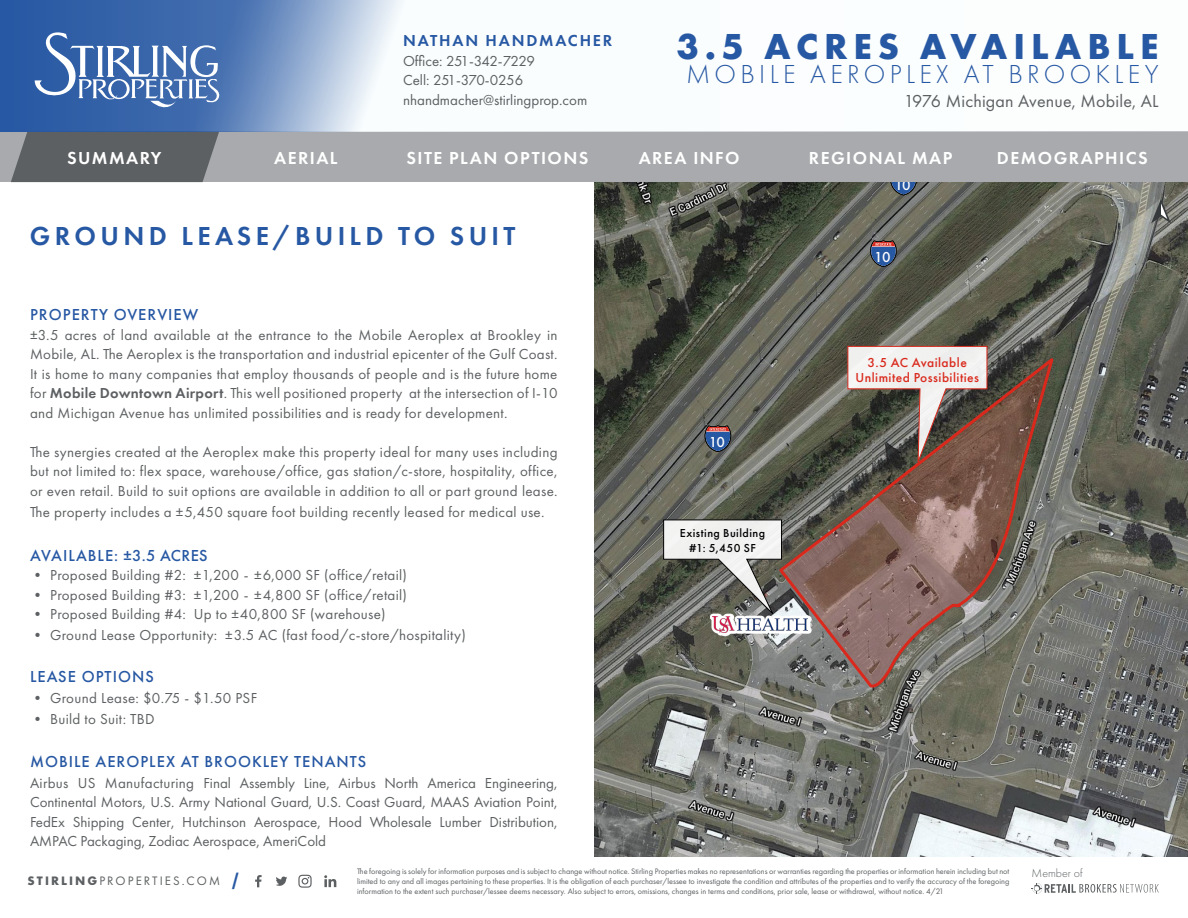
<style>
.page{position:relative;width:1188px;height:918px;background:#fff}
.page>*{position:absolute;margin:0;border:0;box-sizing:border-box;transform-origin:0 0}
.t1{font:700 37.5px "Futura PT";letter-spacing:.16em;color:#2758a3}
.t2{font:300 27px "Futura PT";letter-spacing:.16em;color:#2758a3}
.t3{font:600 27px "Futura PT";letter-spacing:.16em;color:#2758a3}
.t4{font:600 18px "Futura PT";letter-spacing:.08em;color:#fff}
.t5{font:18px "Futura PT";letter-spacing:.01em;color:#5d6062}
.t6{font:500 16.5px "Futura PT";letter-spacing:.06em;color:#2758a3}
.t7{font:500 16.5px "Futura PT";letter-spacing:.04em;color:#2758a3}
.t8{font:600 16.5px "Futura PT";letter-spacing:.11em;color:#2758a3}
.t9{font:15px/19.5px "Futura PT";letter-spacing:.02em;color:#5d6062;text-align:justify}
.t10{font:15px/19.5px "Futura PT";color:#5d6062}
.t11{font:500 15px "Futura PT";color:#fff}
.t12{font:500 13.5px/14.9px "Futura PT";letter-spacing:.035em;color:#da291c;text-align:center}
.t13{font:12.75px "Futura PT";letter-spacing:.16em;color:#5d6062}
.t14{font:500 12px/14.9px "Futura PT";letter-spacing:.04em;color:#000;text-align:center}
.t15{font:300 12px "Futura PT";color:#5d6062}
.t16{font:8.25px/9.8px "Futura PT";color:#5d6062;text-align:justify}
.s1{font-weight:600}
.s2{font-weight:700}
.s3{font-weight:700;font-style:italic;font-size:16.5px;color:#2758a3}
</style>
<div class="page">
<img style="left:594px;top:182px;width:594px;height:675px">
<svg style="left:1151px;top:199px;width:20px;height:25px"></svg>
<svg style="left:777px;top:352px;width:280px;height:343px;background:#78685f"></svg>
<svg style="left:663px;top:519px;width:119px;height:98px"></svg>
<svg style="left:847px;top:346px;width:141px;height:120px"></svg>
<svg style="left:705px;top:426px;width:26px;height:26px"></svg>
<svg style="left:871px;top:241px;width:25px;height:26px"></svg>
<svg style="left:891px;top:182px;width:25px;height:13px"></svg>
<svg style="left:710px;top:613px;width:101px;height:24px"></svg>
<img style="left:713px;top:617px;width:95px;height:16px">
<div style="left:0;top:132px;width:1188px;height:50px;background:#a8aaad"></div>
<svg style="left:11px;top:132px;width:208px;height:50px;background:#626567"></svg>
<svg style="left:0;top:0;width:1188px;height:132px"></svg>
<svg style="left:35px;top:31px;width:186px;height:84px;background:#5e82ba"></svg>
<svg style="left:255px;top:875px;width:7px;height:12px"></svg>
<svg style="left:276px;top:876px;width:11px;height:10px"></svg>
<svg style="left:298px;top:875px;width:14px;height:13px"></svg>
<svg style="left:324px;top:875px;width:12px;height:12px"></svg>
<svg style="left:1031px;top:883px;width:128px;height:11px"></svg>
<p class="t8" style="left:403px;top:30px;width:211px">NATHAN HANDMACHER</p>
<p class="t10" style="left:403px;top:51px;width:186px">Office: 251-342-7229<br>Cell: 251-370-0256 nhandmacher@stirlingprop.com</p>
<h1 class="t1" style="left:677px;top:22px;width:484px">3.5 ACRES AVAILABLE</h1>
<h2 class="t2" style="left:686px;top:58px;width:474px">MOBILE AEROPLEX AT BROOKLEY</h2>
<p class="t5" style="left:904px;top:90px;width:257px">1976 Michigan Avenue, Mobile, AL</p>
<p class="t4" style="left:67px;top:146px;width:96px">SUMMARY</p>
<p class="t4" style="left:274px;top:146px;width:65px">AERIAL</p>
<p class="t4" style="left:406px;top:146px;width:184px">SITE PLAN OPTIONS</p>
<p class="t4" style="left:639px;top:146px;width:102px">AREA INFO</p>
<p class="t4" style="left:809px;top:146px;width:145px">REGIONAL MAP</p>
<p class="t4" style="left:997px;top:146px;width:152px">DEMOGRAPHICS</p>
<h2 class="t3" style="left:30px;top:220px;width:487px">GROUND LEASE/BUILD TO SUIT</h2>
<p class="t6" style="left:30px;top:305px;width:170px">PROPERTY OVERVIEW</p>
<p class="t9" style="left:30px;top:325px;width:529px">±3.5 acres of land available at the entrance to the Mobile Aeroplex at Brookley in Mobile, AL. The Aeroplex is the transportation and industrial epicenter of the Gulf Coast.<br>It is home to many companies that employ thousands of people and is the future home for <span class="s1">Mobile Downtown Airport</span>. This well positioned property at the intersection of I-10 and Michigan Avenue has unlimited possibilities and is ready for development.</p>
<p class="t9" style="left:30px;top:442px;width:529px">The synergies created at the Aeroplex make this property ideal for many uses including but not limited to: flex space, warehouse/office, gas station/c-store, hospitality, office, or even retail. Build to suit options are available in addition to all or part ground lease.</p>
<p class="t9" style="left:30px;top:502px;width:516px">The property includes a ±5,450 square foot building recently leased for medical use.</p>
<p class="t7" style="left:30px;top:546px;width:179px">AVAILABLE: ±3.5 ACRES</p>
<p class="t9" style="left:30px;top:566px;width:379px">• Proposed Building #2: ±1,200 - ±6,000 SF (office/retail)</p>
<p class="t9" style="left:30px;top:585px;width:379px">• Proposed Building #3: ±1,200 - ±4,800 SF (office/retail)</p>
<p class="t9" style="left:30px;top:605px;width:357px">• Proposed Building #4: Up to ±40,800 SF (warehouse)</p>
<p class="t9" style="left:30px;top:626px;width:437px">• Ground Lease Opportunity: ±3.5 AC (fast food/c-store/hospitality)</p>
<p class="t6" style="left:30px;top:666px;width:125px">LEASE OPTIONS</p>
<p class="t9" style="left:30px;top:688px;width:229px">• Ground Lease: $0.75 - $1.50 PSF</p>
<p class="t9" style="left:30px;top:709px;width:126px">• Build to Suit: TBD</p>
<p class="t6" style="left:30px;top:751px;width:338px">MOBILE AEROPLEX AT BROOKLEY TENANTS</p>
<p class="t9" style="left:30px;top:773px;width:529px">Airbus US Manufacturing Final Assembly Line, Airbus North America Engineering, Continental Motors, U.S. Army National Guard, U.S. Coast Guard, MAAS Aviation Point, FedEx Shipping Center, Hutchinson Aerospace, Hood Wholesale Lumber Distribution, AMPAC Packaging, Zodiac Aerospace, AmeriCold</p>
<p class="t11" style="left:709px;top:433px;width:18px">10</p>
<p class="t14" style="left:680px;top:526px;width:87px">Existing Building #1: 5,450 SF</p>
<p class="t11" style="left:894px;top:176px;width:18px">10</p>
<p class="t11" style="left:874px;top:248px;width:18px">10</p>
<p class="t12" style="left:855px;top:355px;width:125px">3.5 AC Available<br>Unlimited Possibilities</p>
<p class="t13" style="left:28px;top:873px;width:218px"><span class="s2">STIRLING</span>PROPERTIES.COM <span class="s3">|</span></p>
<p class="t16" style="left:357px;top:867px;width:654px">The foregoing is solely for information purposes and is subject to change without notice. Stirling Properties makes no representations or warranties regarding the properties or information herein including but not limited to any and all images pertaining to these properties. It is the obligation of each purchaser/lessee to investigate the condition and attributes of the properties and to verify the accuracy of the foregoing information to the extent such purchaser/lessee deems necessary. Also subject to errors, omissions, changes in terms and conditions, prior sale, lease or withdrawal, without notice. 4/21</p>
<p class="t15" style="left:1032px;top:866px;width:53px">Member of</p>
</div>
